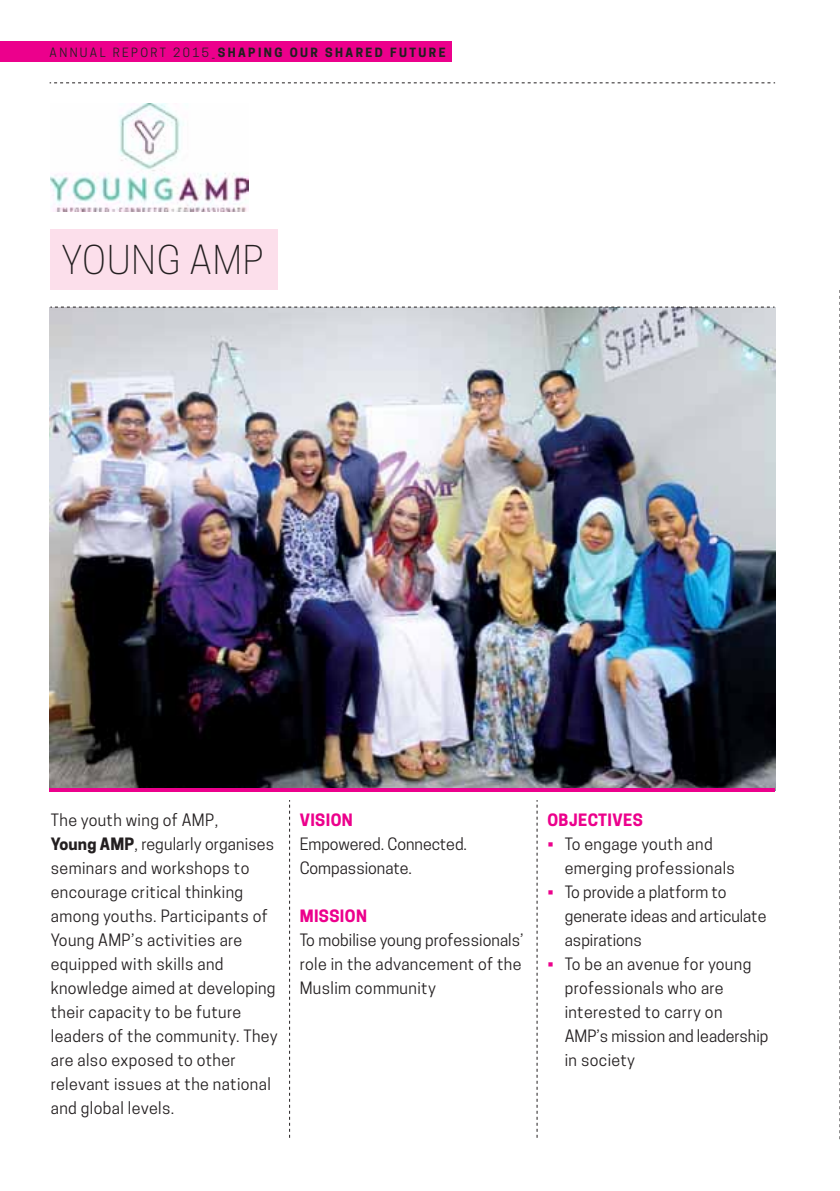
<style>
.page{position:relative;width:840px;height:1191px;background:#fff}
.page>*{position:absolute;margin:0;border:0;box-sizing:border-box;transform-origin:0 0}
.t1{font:300 37.4px "Cooper Hewitt";letter-spacing:.025em;color:#231f20}
.t2{font:16px/24px "Cooper Hewitt";letter-spacing:.025em;color:#231f20}
.t3{font:16px/24px "Cooper Hewitt";color:#231f20}
.t4{font:700 16px "Cooper Hewitt";letter-spacing:.025em;color:#ec008c}
.t5{font:700 12px "Cooper Hewitt";letter-spacing:.2em;color:#231f20}
.s1{font-weight:400}
.s2{font-weight:700}
.s3{color:#ec008c}
</style>
<div class="page">
<img style="left:50px;top:307px;width:725px;height:482px">
<svg style="left:839px;top:290px;width:1px;height:849px"></svg>
<div style="left:0;top:41px;width:451px;height:21px;background:#ec008c"></div>
<svg style="left:50px;top:82px;width:724px;height:1px"></svg>
<div style="left:50px;top:229px;width:228px;height:60px;background:#fcdfeb"></div>
<svg style="left:50px;top:306px;width:724px;height:1px"></svg>
<svg style="left:289px;top:800px;width:1px;height:337px"></svg>
<hr style="left:50px;top:789px;width:725px;height:3px;background:#ec008c">
<svg style="left:536px;top:800px;width:1px;height:337px"></svg>
<img style="left:51px;top:104px;width:197px;height:107px">
<p class="t5" style="left:50px;top:45px;width:397px"><span class="s1">ANNUAL REPORT 2015_</span>SHAPING OUR SHARED FUTURE</p>
<h1 class="t1" style="left:61px;top:238px;width:204px">YOUNG AMP</h1>
<p class="t2" style="left:51px;top:808px;width:228px">The youth wing of AMP,<br><span class="s2">Young AMP</span>, regularly organises seminars and workshops to encourage critical thinking among youths. Participants of<br>Young AMP’s activities are equipped with skills and knowledge aimed at developing their capacity to be future leaders of the community. They are also exposed to other relevant issues at the national and global levels.</p>
<p class="t4" style="left:299px;top:810px;width:55px">VISION</p>
<p class="t3" style="left:299px;top:832px;width:169px">Empowered. Connected.<br>Compassionate.</p>
<p class="t4" style="left:299px;top:906px;width:69px">MISSION</p>
<p class="t2" style="left:299px;top:928px;width:225px">To mobilise young professionals’ role in the advancement of the<br>Muslim community</p>
<p class="t4" style="left:547px;top:810px;width:97px">OBJECTIVES</p>
<p class="t2" style="left:564px;top:832px;width:171px;text-indent:-17px"><span class="s3">•</span> To engage youth and emerging professionals</p>
<p class="t3" style="left:564px;top:880px;width:203px;text-indent:-17px"><span class="s3">•</span> To provide a platform to generate ideas and articulate aspirations</p>
<p class="t2" style="left:564px;top:952px;width:205px;text-indent:-17px"><span class="s3">•</span> To be an avenue for young professionals who are interested to carry on<br>AMP’s mission and leadership in society</p>
</div>
